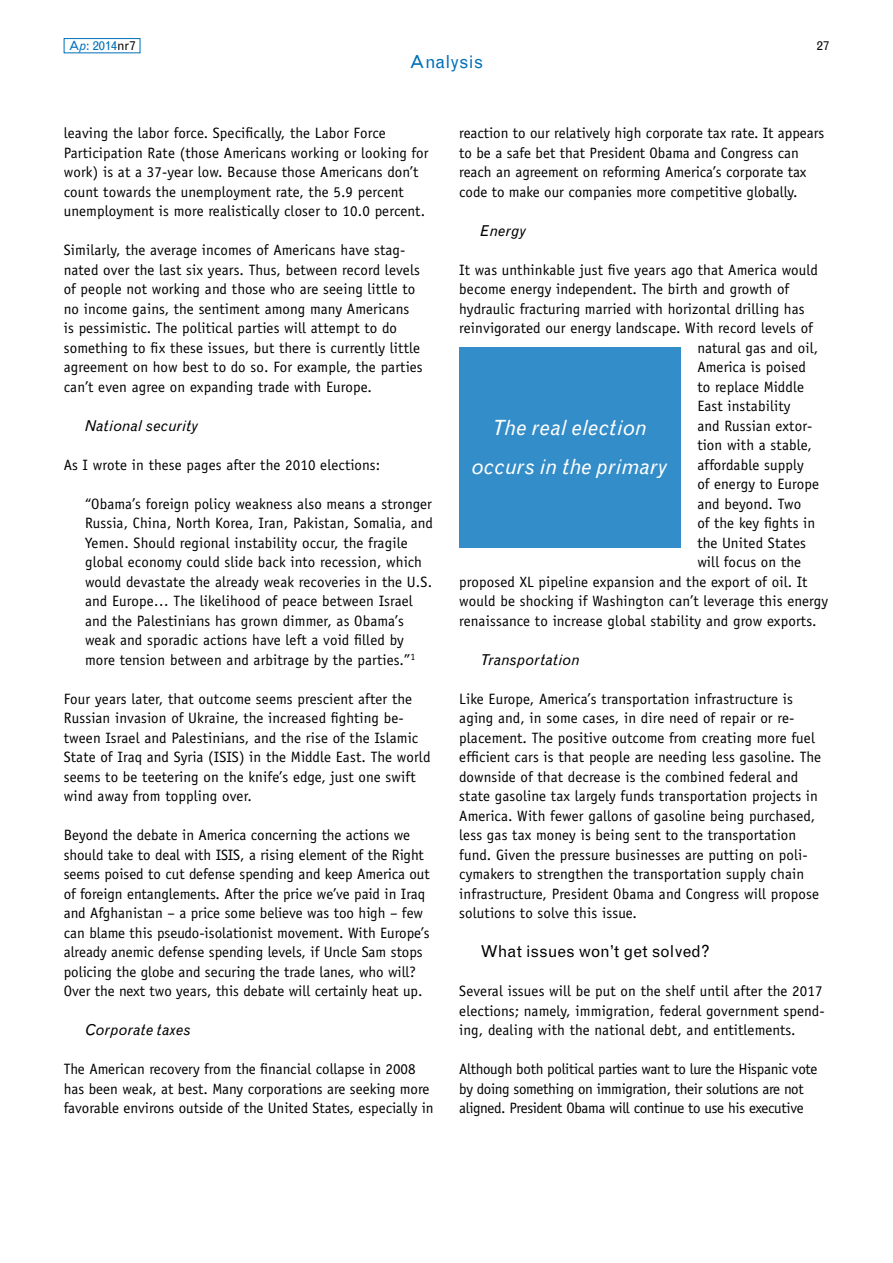
<style>
.page{position:relative;width:893px;height:1263px;background:#fff}
.page>*{position:absolute;margin:0;border:0;box-sizing:border-box;transform-origin:0 0}
.t1{font:italic 21px/39px "Grotesque MT Std";letter-spacing:.01em;color:#fff;text-align:center}
.t2{font:18px "Grotesque MT Std";color:#0070ba}
.t3{font:16.5px "Grotesque MT Std";letter-spacing:-.005em;color:#000}
.t4{font:15px/19.5px "Officina Sans Std";letter-spacing:.01em;color:#000}
.t5{font:15px/19.5px "Officina Sans Std";letter-spacing:-.02em;color:#000}
.t6{font:italic 15px "Grotesque MT Std";letter-spacing:.015em;color:#000}
.t7{font:12.75px "Grotesque MT Std";color:#0070ba}
.t8{font:12.75px "Grotesque MT Std";color:#000}
.s1{font-style:italic}
.s2{color:#000}
</style>
<div class="page">
<div style="left:64px;top:38px;width:76px;height:15px;border:1px solid #0070ba"></div>
<div style="left:459px;top:347px;width:221px;height:201px;background:#338dc8"></div>
<p class="t7" style="left:69px;top:38px;width:68px">A<span class="s1">p</span>: 2014<span class="s2">nr7</span></p>
<p class="t8" style="left:817px;top:38px;width:14px">27</p>
<p class="t2" style="left:410px;top:51px;width:75px">Analysis</p>
<p class="t4" style="left:64px;top:123px;width:366px">leaving the labor force. Specifically, the Labor Force Participation Rate (those Americans working or looking for work) is at a 37-year low. Because those Americans don’t count towards the unemployment rate, the 5.9 percent unemployment is more realistically closer to 10.0 percent.</p>
<p class="t4" style="left:64px;top:240px;width:360px">Similarly, the average incomes of Americans have stag&shy;nated over the last six years. Thus, between record levels of people not working and those who are seeing little to no income gains, the sentiment among many Americans is pessimistic. The political parties will attempt to do something to fix these issues, but there is currently little agreement on how best to do so. For example, the parties can’t even agree on expanding trade with Europe.</p>
<p class="t6" style="left:85px;top:417px;width:115px">National security</p>
<p class="t4" style="left:64px;top:455px;width:318px">As I wrote in these pages after the 2010 elections:</p>
<p class="t4" style="left:85px;top:494px;width:350px">“Obama’s foreign policy weakness also means a stronger Russia, China, North Korea, Iran, Pakistan, Somalia, and Yemen. Should regional instability occur, the fragile global economy could slide back into recession, which would devastate the already weak recoveries in the U.S. and Europe… The likelihood of peace between Israel and the Palestinians has grown dimmer, as Obama’s weak and sporadic actions have left a void filled by more tension between and arbitrage by the parties.”<sup>1</sup></p>
<p class="t4" style="left:64px;top:689px;width:368px">Four years later, that outcome seems prescient after the Russian invasion of Ukraine, the increased fighting be&shy;tween Israel and Palestinians, and the rise of the Islamic State of Iraq and Syria (ISIS) in the Middle East. The world seems to be teetering on the knife’s edge, just one swift wind away from toppling over.</p>
<p class="t4" style="left:64px;top:825px;width:367px">Beyond the debate in America concerning the actions we should take to deal with ISIS, a rising element of the Right seems poised to cut defense spending and keep America out of foreign entanglements. After the price we’ve paid in Iraq and Afghanistan – a price some believe was too high – few can blame this pseudo-isolationist movement. With Europe’s already anemic defense spending levels, if Uncle Sam stops policing the globe and securing the trade lanes, who will?<br>Over the next two years, this debate will certainly heat up.</p>
<p class="t6" style="left:85px;top:1021px;width:107px">Corporate taxes</p>
<p class="t4" style="left:64px;top:1059px;width:371px">The American recovery from the financial collapse in 2008 has been weak, at best. Many corporations are seeking more favorable environs outside of the United States, especially in</p>
<p class="t4" style="left:459px;top:123px;width:367px">reaction to our relatively high corporate tax rate. It appears to be a safe bet that President Obama and Congress can reach an agreement on reforming America’s corporate tax code to make our companies more competitive globally.</p>
<p class="t6" style="left:480px;top:222px;width:47px">Energy</p>
<p class="t4" style="left:459px;top:260px;width:360px">It was unthinkable just five years ago that America would</p>
<p class="t4" style="left:459px;top:279px;width:331px">become energy independent. The birth and growth of</p>
<p class="t4" style="left:459px;top:299px;width:347px">hydraulic fracturing married with horizontal drilling has</p>
<p class="t4" style="left:459px;top:318px;width:355px">reinvigorated our energy landscape. With record levels of</p>
<p class="t4" style="left:697px;top:338px;width:122px">natural gas and oil,</p>
<p class="t4" style="left:697px;top:357px;width:110px">America is poised</p>
<p class="t4" style="left:697px;top:377px;width:108px">to replace Middle</p>
<p class="t4" style="left:697px;top:396px;width:95px">East instability</p>
<p class="t4" style="left:697px;top:416px;width:117px">and Russian extor-</p>
<p class="t4" style="left:697px;top:435px;width:116px">tion with a stable,</p>
<p class="t4" style="left:697px;top:455px;width:108px">affordable supply</p>
<p class="t4" style="left:697px;top:474px;width:123px">of energy to Europe</p>
<p class="t4" style="left:697px;top:494px;width:105px">and beyond. Two</p>
<p class="t4" style="left:697px;top:513px;width:120px">of the key fights in</p>
<p class="t4" style="left:697px;top:533px;width:110px">the United States</p>
<p class="t4" style="left:697px;top:552px;width:105px">will focus on the</p>
<p class="t4" style="left:459px;top:572px;width:350px">proposed XL pipeline expansion and the export of oil. It</p>
<p class="t4" style="left:459px;top:591px;width:370px">would be shocking if Washington can’t leverage this energy</p>
<p class="t4" style="left:459px;top:611px;width:359px">renaissance to increase global stability and grow exports.</p>
<p class="t6" style="left:480px;top:651px;width:101px">Transportation</p>
<p class="t4" style="left:459px;top:689px;width:363px">Like Europe, America’s transportation infrastructure is aging and, in some cases, in dire need of repair or re&shy;placement. The positive outcome from creating more fuel efficient cars is that people are needing less gasoline. The downside of that decrease is the combined federal and state gasoline tax largely funds transportation projects in America. With fewer gallons of gasoline being purchased, less gas tax money is being sent to the transportation fund. Given the pressure businesses are putting on poli&shy;cymakers to strengthen the transportation supply chain infrastructure, President Obama and Congress will propose solutions to solve this issue.</p>
<p class="t3" style="left:480px;top:942px;width:231px">What issues won’t get solved?</p>
<p class="t4" style="left:459px;top:981px;width:367px">Several issues will be put on the shelf until after the 2017 elections; namely, immigration, federal government spend&shy;ing, dealing with the national debt, and entitlements.</p>
<p class="t5" style="left:459px;top:1059px;width:360px">Although both political parties want to lure the Hispanic vote by doing something on immigration, their solutions are not aligned. President Obama will continue to use his executive</p>
<h1 class="t1" style="left:472px;top:409px;width:197px">The real election occurs in the primary</h1>
</div>
